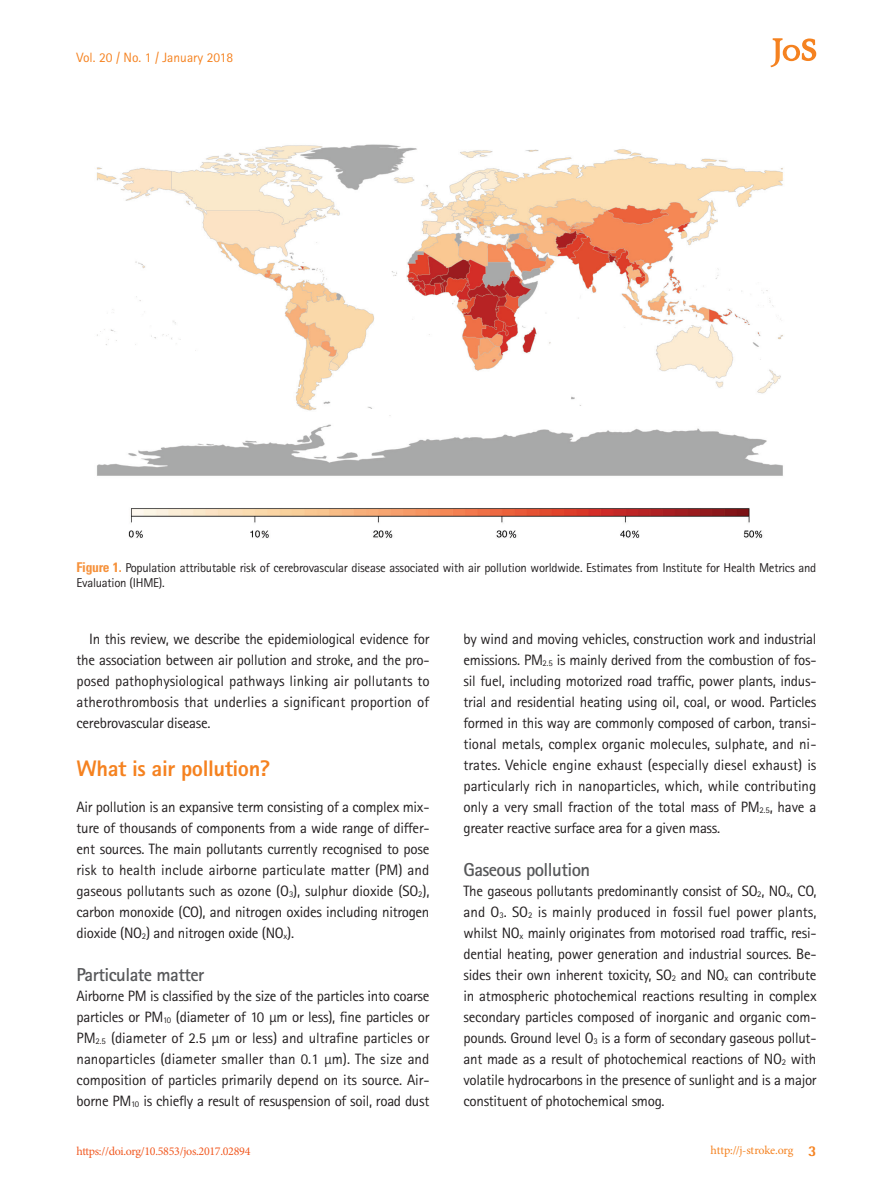
<style>
.page{position:relative;width:893px;height:1191px;background:#fff}
.page>*{position:absolute;margin:0;border:0;box-sizing:border-box;transform-origin:0 0}
.제목1{font:800 22.5px "Rotis Sans Serif Std";letter-spacing:-.02em;color:#f58220}
.제목2{font:700 18.75px "Rotis Sans Serif Std";letter-spacing:-.03em;color:#57585a}
.들여쓰기_없음{font:15px/21px "Rotis Sans Serif Std";letter-spacing:-.02em;color:#231f20;text-align:justify}
.t1{font:13.5px "Rotis Sans Serif Std";color:#f58220}
.Fig_설명{font:12.75px/15.9px "Rotis Sans Serif Std";letter-spacing:-.02em;color:#231f20}
.t2{font:12px "Minion Pro";letter-spacing:-.025em;color:#f15921}
.t3{font:12px "Minion Pro";letter-spacing:-.015em;color:#f58220}
.s1{font-family:"Univers LT Std";font-weight:700;font-stretch:condensed;font-size:13.5px;color:#f6923c}
.s2{font-size:8.7px}
.s3{font-family:"Rotis Semi Sans Std";font-weight:800;font-size:15px}
</style>
<div class="page">
<svg style="left:770px;top:38px;width:46px;height:29px"></svg>
<img style="left:97px;top:144px;width:686px;height:394px">
<p class="t1" style="left:77px;top:50px;width:158px">Vol. 20 / No. 1 / January 2018</p>
<p class="Fig_설명" style="left:77px;top:559px;width:741px"><span class="s1">Figure 1.</span> Population attributable risk of cerebrovascular disease associated with air pollution worldwide. Estimates from Institute for Health Metrics and<br>Evaluation (IHME).</p>
<p class="들여쓰기_없음" style="left:77px;top:628px;width:355px;text-indent:13px">In this review, we describe the epidemiological evidence for the association between air pollution and stroke, and the pro&shy;posed pathophysiological pathways linking air pollutants to atherothrombosis that underlies a significant proportion of cerebrovascular disease.</p>
<p class="제목1" style="left:77px;top:754px;width:195px">What is air pollution?</p>
<p class="들여쓰기_없음" style="left:77px;top:796px;width:354px">Air pollution is an expansive term consisting of a complex mix&shy;ture of thousands of components from a wide range of differ&shy;ent sources. The main pollutants currently recognised to pose risk to health include airborne particulate matter (PM) and gaseous pollutants such as ozone (O<span class="s2">3</span>), sulphur dioxide (SO<span class="s2">2</span>), carbon monoxide (CO), and nitrogen oxides including nitrogen dioxide (NO<span class="s2">2</span>) and nitrogen oxide (NO<span class="s2">x</span>).</p>
<p class="제목2" style="left:77px;top:962px;width:129px">Particulate matter</p>
<p class="들여쓰기_없음" style="left:77px;top:985px;width:354px">Airborne PM is classified by the size of the particles into coarse particles or PM<span class="s2">10</span> (diameter of 10 µm or less), fine particles or PM<span class="s2">2.5</span> (diameter of 2.5 µm or less) and ultrafine particles or nanoparticles (diameter smaller than 0.1 µm). The size and composition of particles primarily depend on its source. Air&shy;borne PM<span class="s2">10</span> is chiefly a result of resuspension of soil, road dust</p>
<p class="들여쓰기_없음" style="left:463px;top:628px;width:354px">by wind and moving vehicles, construction work and industrial emissions. PM<span class="s2">2.5</span> is mainly derived from the combustion of fos&shy;sil fuel, including motorized road traffic, power plants, indus&shy;trial and residential heating using oil, coal, or wood. Particles formed in this way are commonly composed of carbon, transi&shy;tional metals, complex organic molecules, sulphate, and ni&shy;trates. Vehicle engine exhaust (especially diesel exhaust) is particularly rich in nanoparticles, which, while contributing only a very small fraction of the total mass of PM<span class="s2">2.5</span>, have a greater reactive surface area for a given mass.</p>
<p class="제목2" style="left:463px;top:857px;width:128px">Gaseous pollution</p>
<p class="들여쓰기_없음" style="left:463px;top:880px;width:355px">The gaseous pollutants predominantly consist of SO<span class="s2">2</span>, NO<span class="s2">x</span>, CO, and O<span class="s2">3</span>. SO<span class="s2">2</span> is mainly produced in fossil fuel power plants, whilst NO<span class="s2">x</span> mainly originates from motorised road traffic, resi&shy;dential heating, power generation and industrial sources. Be&shy;sides their own inherent toxicity, SO<span class="s2">2</span> and NO<span class="s2">x</span> can contribute in atmospheric photochemical reactions resulting in complex secondary particles composed of inorganic and organic com&shy;pounds. Ground level O<span class="s2">3</span> is a form of secondary gaseous pollut&shy;ant made as a result of photochemical reactions of NO<span class="s2">2</span> with volatile hydrocarbons in the presence of sunlight and is a major constituent of photochemical smog.</p>
<p class="t2" style="left:77px;top:1143px;width:175px">https://doi.org/10.5853/jos.2017.02894</p>
<p class="t3" style="left:711px;top:1142px;width:107px">http://j-stroke.org <span class="s3">3</span></p>
</div>
